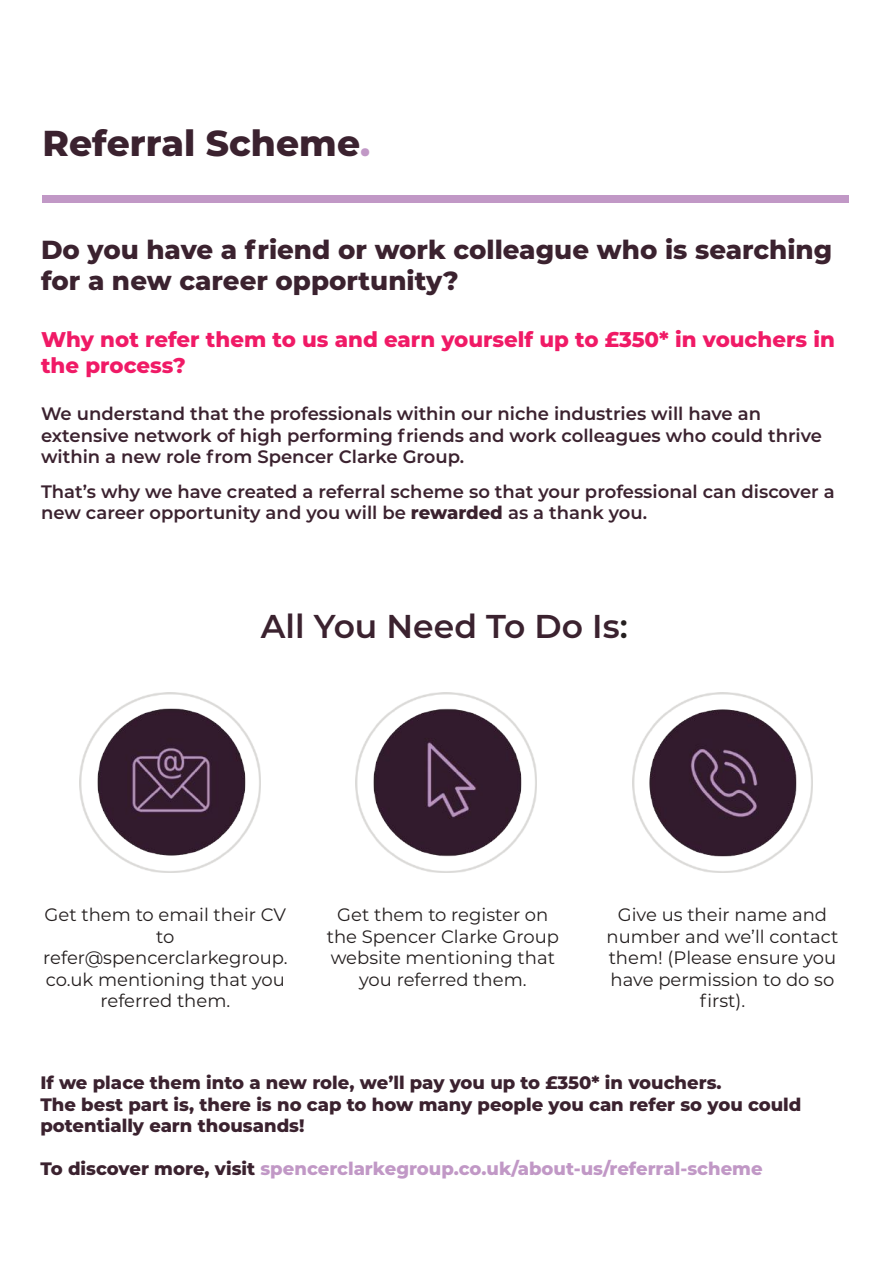
<style>
.page{position:relative;width:893px;height:1263px;background:#fff}
.page>*{position:absolute;margin:0;border:0;box-sizing:border-box;transform-origin:0 0}
.t1{font:800 36px "Montserrat";color:#3b222f}
.t2{font:600 33px "Montserrat";color:#3b222f}
.t3{font:800 26.1px/31.3px "Montserrat";color:#3b222f}
.t4{font:800 21.3px/25.5px "Montserrat";color:#f01a66}
.t5{font:600 18px/21.6px "Montserrat";color:#3b222f}
.t6{font:18px/21.6px "Montserrat";color:#241f1f;text-align:center}
.t7{font:800 18px/21.6px "Montserrat";color:#3b222f}
.t8{font:800 18px "Montserrat";color:#c198c6}
.s1{color:#c198c6}
.s2{font-weight:800}
.s3{color:#241f1f}
.s4{color:#3b222f}
</style>
<div class="page">
<div style="left:43px;top:196px;width:806px;height:7px;background:#c198c6"></div>
<img style="left:79px;top:692px;width:181px;height:181px">
<img style="left:356px;top:692px;width:180px;height:181px">
<img style="left:632px;top:692px;width:181px;height:181px">
<h1 class="t1" style="left:43px;top:117px;width:329px">Referral Scheme<span class="s1">.</span></h1>
<h3 class="t3" style="left:41px;top:233px;width:793px">Do you have a friend or work colleague who is searching for a new career opportunity?</h3>
<p class="t4" style="left:41px;top:326px;width:795px">Why not refer them to us and earn yourself up to £350* in vouchers in the process?</p>
<p class="t5" style="left:41px;top:402px;width:783px">We understand that the professionals within our niche industries will have an extensive network of high performing friends and work colleagues who could thrive within a new role from Spencer Clarke Group.</p>
<p class="t5" style="left:41px;top:480px;width:795px">That’s why we have created a referral scheme so that your professional can discover a new career opportunity and you will be <span class="s2">rewarded</span> as a thank you.</p>
<h2 class="t2" style="left:261px;top:603px;width:368px">All You Need To Do Is<span class="s3">:</span></h2>
<p class="t6" style="left:43px;top:903px;width:246px">Get them to email their CV to refer@spencerclarkegroup. co.uk mentioning that you referred them.</p>
<p class="t6" style="left:327px;top:903px;width:234px">Get them to register on the Spencer Clarke Group website mentioning that you referred them.</p>
<p class="t6" style="left:607px;top:903px;width:233px">Give us their name and number and we’ll contact them! (Please ensure you have permission to do so first).</p>
<p class="t7" style="left:40px;top:1071px;width:763px">If we place them into a new role, we’ll pay you up to £350* in vouchers.<br>The best part is, there is no cap to how many people you can refer so you could potentially earn thousands!</p>
<p class="t8" style="left:40px;top:1156px;width:724px"><span class="s4">To discover more, visit</span> spencerclarkegroup.co.uk/about-us/referral-scheme</p>
</div>
